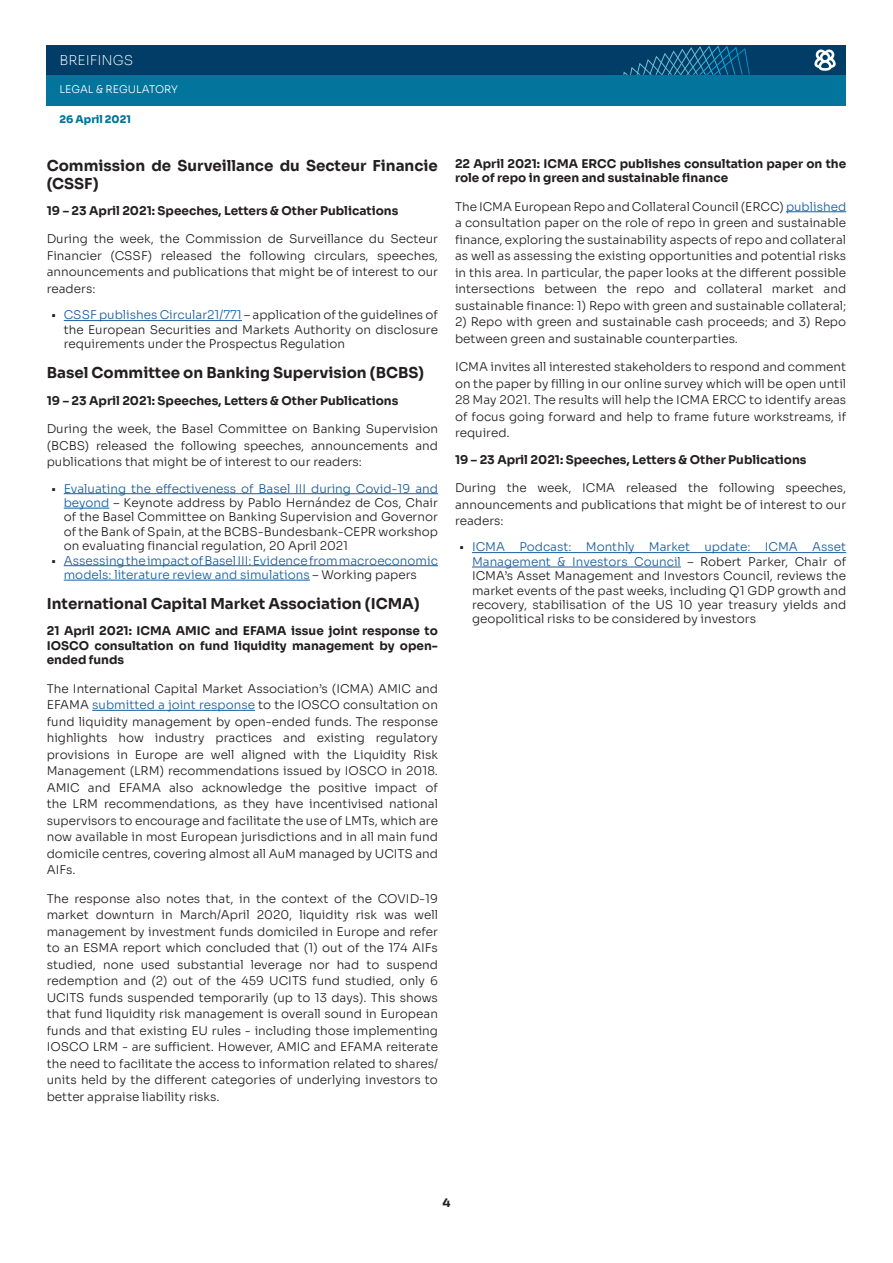
<style>
.page{position:relative;width:893px;height:1263px;background:#fff}
.page>*{position:absolute;margin:0;border:0;box-sizing:border-box;transform-origin:0 0}
.Briefings_Heading{font:700 15px/18px "Sora";color:#231f20}
.t1{font:200 13.5px "Sora";color:#fff}
._05_1_BODYTEXT_01_So{font:300 12px/16.5px "Sora";color:#231f20;text-align:justify}
.Briefings_Subheading{font:700 12px/14.4px "Sora";color:#231f20;text-align:justify}
.t2{font:300 12px/14.4px "Sora";color:#175d9e}
._05_1_BODYTEXT_01_So-2{font:700 12px "Sora";color:#231f20}
.t3{font:300 10.5px "Sora";color:#fff}
.t4{font:800 10.5px "Sora";color:#03749c}
.s1{color:#175d9e}
.s2{color:#231f20}
</style>
<div class="page">
<div style="left:47px;top:45px;width:799px;height:30px;background:#023d67"></div>
<svg style="left:623px;top:45px;width:127px;height:30px"></svg>
<div style="left:47px;top:75px;width:799px;height:30px;background:#03749c"></div>
<hr style="left:64px;top:320px;width:178px;height:1px;background:#175d9e">
<hr style="left:64px;top:493px;width:374px;height:1px;background:#175d9e">
<hr style="left:64px;top:508px;width:45px;height:1px;background:#175d9e">
<hr style="left:64px;top:565px;width:374px;height:1px;background:#175d9e">
<hr style="left:64px;top:580px;width:246px;height:1px;background:#175d9e">
<hr style="left:92px;top:710px;width:163px;height:1px;background:#175d9e">
<hr style="left:786px;top:211px;width:60px;height:1px;background:#175d9e">
<hr style="left:472px;top:552px;width:374px;height:1px;background:#175d9e">
<hr style="left:472px;top:567px;width:209px;height:1px;background:#175d9e">
<svg style="left:814px;top:50px;width:22px;height:21px"></svg>
<p class="t1" style="left:60px;top:49px;width:75px">BREIFINGS</p>
<p class="t3" style="left:60px;top:81px;width:120px">LEGAL &amp; REGULATORY</p>
<p class="t4" style="left:60px;top:111px;width:73px">26 April 2021</p>
<p class="Briefings_Heading" style="left:47px;top:155px;width:393px">Commission de Surveillance du Secteur Financie (CSSF)</p>
<p class="Briefings_Subheading" style="left:47px;top:202px;width:353px">19 – 23 April 2021: Speeches, Letters &amp; Other Publications</p>
<p class="_05_1_BODYTEXT_01_So" style="left:47px;top:230px;width:393px">During the week, the Commission de Surveillance du Secteur Financier (CSSF) released the following circulars, speeches, announcements and publications that might be of interest to our readers:</p>
<p class="_05_1_BODYTEXT_01_So" style="left:64px;top:307px;width:376px;line-height:14.4px;text-indent:-13px">• <span class="s1">CSSF publishes Circular21/771</span> – application of the guidelines of the European Securities and Markets Authority on disclosure requirements under the Prospectus Regulation</p>
<p class="Briefings_Heading" style="left:47px;top:362px;width:379px">Basel Committee on Banking Supervision (BCBS)</p>
<p class="Briefings_Subheading" style="left:47px;top:392px;width:353px">19 – 23 April 2021: Speeches, Letters &amp; Other Publications</p>
<p class="_05_1_BODYTEXT_01_So" style="left:47px;top:419px;width:393px">During the week, the Basel Committee on Banking Supervision (BCBS) released the following speeches, announcements and publications that might be of interest to our readers:</p>
<p class="_05_1_BODYTEXT_01_So" style="left:64px;top:480px;width:376px;line-height:14.4px;text-indent:-13px">• <span class="s1">Evaluating the effectiveness of Basel III during Covid-19 and beyond</span> – Keynote address by Pablo Hernández de Cos, Chair of the Basel Committee on Banking Supervision and Governor of the Bank of Spain, at the BCBS-Bundesbank-CEPR workshop on evaluating financial regulation, 20 April 2021</p>
<p class="t2" style="left:64px;top:552px;width:376px;text-indent:-13px"><span class="s2">•</span> Assessing the impact of Basel III: Evidence from macroeconomic models: literature review and simulations <span class="s2">– Working papers</span></p>
<p class="Briefings_Heading" style="left:47px;top:593px;width:374px">International Capital Market Association (ICMA)</p>
<p class="Briefings_Subheading" style="left:47px;top:623px;width:393px">21 April 2021: ICMA AMIC and EFAMA issue joint response to IOSCO consultation on fund liquidity management by open&shy;ended funds</p>
<p class="_05_1_BODYTEXT_01_So" style="left:47px;top:679px;width:393px">The International Capital Market Association’s (ICMA) AMIC and EFAMA <span class="s1">submitted a joint response</span> to the IOSCO consultation on fund liquidity management by open-ended funds. The response highlights how industry practices and existing regulatory provisions in Europe are well aligned with the Liquidity Risk Management (LRM) recommendations issued by IOSCO in 2018.<br>AMIC and EFAMA also acknowledge the positive impact of the LRM recommendations, as they have incentivised national supervisors to encourage and facilitate the use of LMTs, which are now available in most European jurisdictions and in all main fund domicile centres, covering almost all AuM managed by UCITS and AIFs.</p>
<p class="_05_1_BODYTEXT_01_So" style="left:47px;top:889px;width:393px">The response also notes that, in the context of the COVID-19 market downturn in March/April 2020, liquidity risk was well management by investment funds domiciled in Europe and refer to an ESMA report which concluded that (1) out of the 174 AIFs studied, none used substantial leverage nor had to suspend redemption and (2) out of the 459 UCITS fund studied, only 6<br>UCITS funds suspended temporarily (up to 13 days). This shows that fund liquidity risk management is overall sound in European funds and that existing EU rules - including those implementing IOSCO LRM - are sufficient. However, AMIC and EFAMA reiterate the need to facilitate the access to information related to shares/ units held by the different categories of underlying investors to better appraise liability risks.</p>
<p class="Briefings_Subheading" style="left:455px;top:155px;width:393px">22 April 2021: ICMA ERCC publishes consultation paper on the role of repo in green and sustainable finance</p>
<p class="_05_1_BODYTEXT_01_So" style="left:455px;top:197px;width:393px">The ICMA European Repo and Collateral Council (ERCC) <span class="s1">published </span>a consultation paper on the role of repo in green and sustainable finance, exploring the sustainability aspects of repo and collateral as well as assessing the existing opportunities and potential risks in this area. In particular, the paper looks at the different possible intersections between the repo and collateral market and sustainable finance: 1) Repo with green and sustainable collateral;</p>
<p class="_05_1_BODYTEXT_01_So" style="left:455px;top:312px;width:393px">2) Repo with green and sustainable cash proceeds; and 3) Repo between green and sustainable counterparties.</p>
<p class="_05_1_BODYTEXT_01_So" style="left:455px;top:357px;width:393px">ICMA invites all interested stakeholders to respond and comment on the paper by filling in our online survey which will be open until 28 May 2021. The results will help the ICMA ERCC to identify areas of focus going forward and help to frame future workstreams, if required.</p>
<p class="Briefings_Subheading" style="left:455px;top:451px;width:353px">19 – 23 April 2021: Speeches, Letters &amp; Other Publications</p>
<p class="_05_1_BODYTEXT_01_So" style="left:455px;top:478px;width:393px">During the week, ICMA released the following speeches, announcements and publications that might be of interest to our readers:</p>
<p class="_05_1_BODYTEXT_01_So" style="left:472px;top:539px;width:376px;line-height:14.4px;text-indent:-13px">• <span class="s1">ICMA Podcast: Monthly Market update: ICMA Asset Management &amp; Investors Council</span> – Robert Parker, Chair of ICMA’s Asset Management and Investors Council, reviews the market events of the past weeks, including Q1 GDP growth and recovery, stabilisation of the US 10 year treasury yields and geopolitical risks to be considered by investors</p>
<p class="_05_1_BODYTEXT_01_So-2" style="left:442px;top:1193px;width:10px">4</p>
</div>
